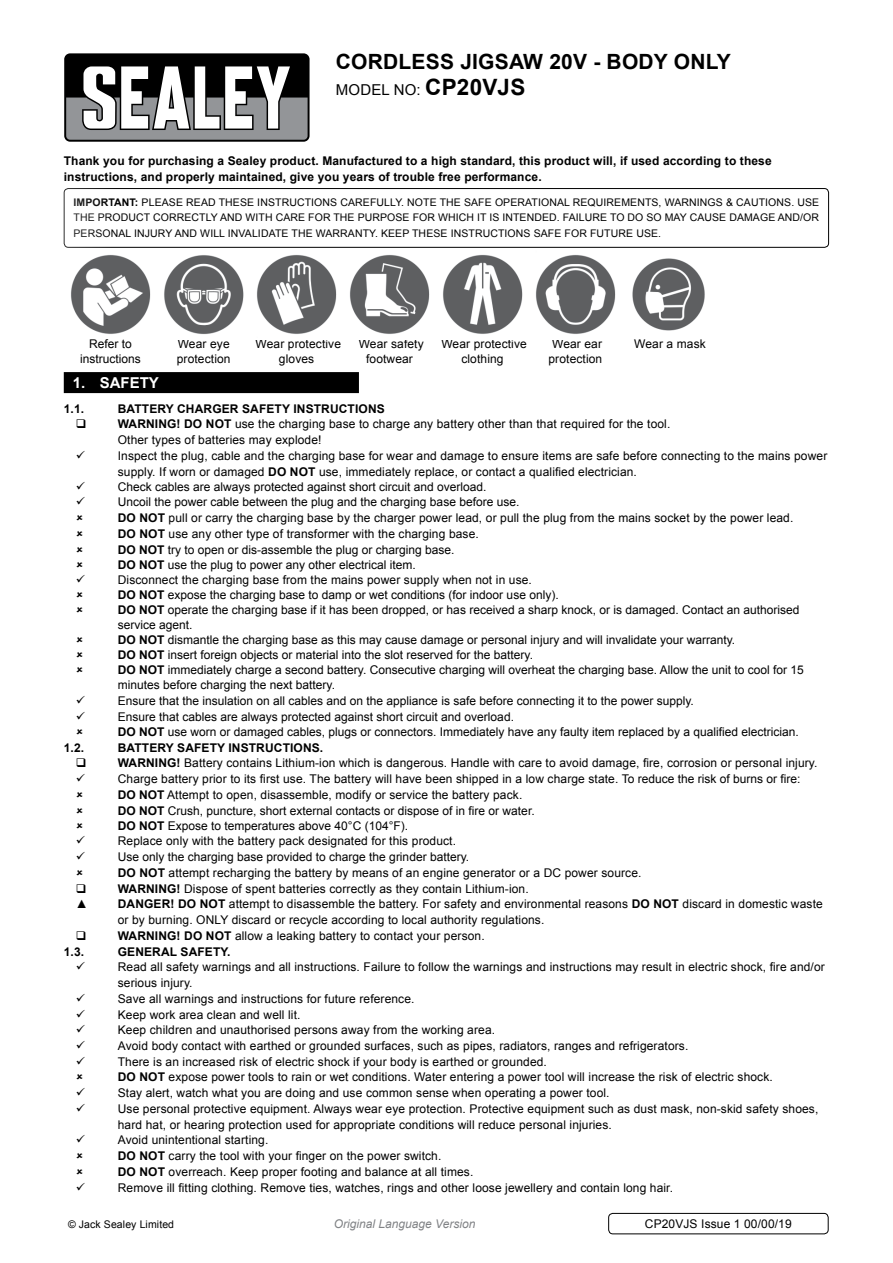
<style>
.page{position:relative;width:893px;height:1263px;background:#fff}
.page>*{position:absolute;margin:0;border:0;box-sizing:border-box;transform-origin:0 0}
.t1{font:700 21px "Arial";letter-spacing:.01em;color:#000}
.t2{font:15px "Arial";letter-spacing:.01em;color:#000}
.t3{font:700 15px "Arial";color:#fff}
.t4{font:12px/15.6px "Arial";letter-spacing:.01em;color:#000}
.t5{font:700 12px/15.8px "Arial";letter-spacing:.01em;color:#000}
.t6{font:italic 12px "Arial";color:#808285}
.t7{font:10.5px/15.8px "Arial";letter-spacing:.01em;color:#000;text-align:justify}
.s1{font-weight:700;font-size:22.5px}
.s2{font-weight:700}
</style>
<div class="page">
<div style="left:64px;top:53px;width:246px;height:89px;background:#000;border-radius:6px"></div>
<svg style="left:66px;top:66px;width:242px;height:74px"></svg>
<div style="left:64px;top:188px;width:765px;height:60px;border:1px solid #000;border-radius:4px"></div>
<div style="left:64px;top:372px;width:295px;height:21px;background:#000"></div>
<div style="left:608px;top:1213px;width:220px;height:21px;border:1px solid #000;border-radius:4px"></div>
<img style="left:71px;top:255px;width:80px;height:79px">
<img style="left:164px;top:255px;width:80px;height:79px">
<img style="left:257px;top:255px;width:80px;height:79px">
<img style="left:632px;top:258px;width:73px;height:73px">
<img style="left:536px;top:255px;width:80px;height:79px">
<img style="left:350px;top:255px;width:80px;height:79px">
<img style="left:443px;top:255px;width:80px;height:79px">
<h1 class="t1" style="left:336px;top:48px;width:396px">Cordless Jigsaw 20V - Body Only</h1>
<p class="t2" style="left:336px;top:80px;width:189px">Model no: <span class="s1">CP20VJS</span></p>
<p class="t5" style="left:64px;top:153px;width:709px">Thank you for purchasing a Sealey product. Manufactured to a high standard, this product will, if used according to these instructions, and properly maintained, give you years of trouble free performance.</p>
<p class="t7" style="left:74px;top:194px;width:747px"><span class="s2">IMPORTANT:</span> PLEASE READ THESE INSTRUCTIONS CAREFULLY. NOTE THE SAFE OPERATIONAL REQUIREMENTS, WARNINGS &amp; CAUTIONS. USE THE PRODUCT CORRECTLY AND WITH CARE FOR THE PURPOSE FOR WHICH IT IS INTENDED. FAILURE TO DO SO MAY CAUSE DAMAGE AND/OR PERSONAL INJURY AND WILL INVALIDATE THE WARRANTY. KEEP THESE INSTRUCTIONS SAFE FOR FUTURE USE.</p>
<p class="t4" style="left:80px;top:337px;width:62px;line-height:14.4px;text-align:center">Refer to instructions</p>
<p class="t4" style="left:177px;top:337px;width:55px;line-height:14.4px">Wear eye protection</p>
<p class="t4" style="left:256px;top:337px;width:87px;line-height:14.4px;text-align:center">Wear protective gloves</p>
<p class="t4" style="left:548px;top:337px;width:55px;line-height:14.4px">Wear ear protection</p>
<p class="t4" style="left:359px;top:337px;width:67px;line-height:14.4px;text-align:center">Wear safety footwear</p>
<p class="t4" style="left:441px;top:337px;width:87px;line-height:14.4px;text-align:center">Wear protective clothing</p>
<p class="t4" style="left:634px;top:336px;width:73px">Wear a mask</p>
<p class="t3" style="left:73px;top:373px;width:88px">1. Safety</p>
<p class="t5" style="left:64px;top:401px;width:22px">1.1.</p>
<p class="t5" style="left:118px;top:401px;width:268px">Battery Charger Safety Instructions<br>WARNING</p>
<p class="t4" style="left:177px;top:416px;width:495px"><span class="s2">! DO NOT</span> use the charging base to charge any battery other than that required for the tool.</p>
<p class="t4" style="left:64px;top:432px;width:33px">O</p>
<p class="t4" style="left:118px;top:432px;width:711px;text-indent:9px">ther types of batteries may explode!<br>Inspect the plug, cable and the charging base for wear and damage to ensure items are safe before connecting to the mains power supply. If worn or damaged <span class="s2">DO NOT</span> use, immediately replace, or contact a qualified electrician.<br>Check cables are always protected against short circuit and overload.<br>Uncoil the power cable between the plug and the charging base before use.<br><span class="s2">DO NOT</span> pull or carry the charging base by the charger power lead, or pull the plug from the mains socket by the power lead.<br><span class="s2">DO NOT</span> use any other type of transformer with the charging base.<br><span class="s2">DO NOT</span> try to open or dis-assemble the plug or charging base.<br><span class="s2">DO NOT</span> use the plug to power any other electrical item.</p>
<p class="t4" style="left:103px;top:572px;width:9px">D</p>
<p class="t4" style="left:118px;top:573px;width:688px;line-height:15.1px;text-indent:9px">isconnect the charging base from the mains power supply when not in use.<br><span class="s2">DO NOT</span> expose the charging base to damp or wet conditions (for indoor use only).<br><span class="s2">DO NOT</span> operate the charging base if it has been dropped, or has received a sharp knock, or is damaged. Contact an authorised service agent.<br><span class="s2">DO NOT</span> dismantle the charging base as this may cause damage or personal injury and will invalidate your warranty.<br><span class="s2">DO NOT</span> insert foreign objects or material into the slot reserved for the battery.<br><span class="s2">DO NOT</span> immediately charge a second battery. Consecutive charging will overheat the charging base. Allow the unit to cool for 15 minutes before charging the next battery.<br>Ensure that the insulation on all cables and on the appliance is safe before connecting it to the power supply.<br>Ensure that cables are always protected against short circuit and overload.<br><span class="s2">DO NOT</span> use worn or damaged cables, plugs or connectors. Immediately have any faulty item replaced by a qualified electrician.</p>
<p class="t5" style="left:64px;top:740px;width:22px">1.2.</p>
<p class="t5" style="left:118px;top:740px;width:207px">Battery safety instructions.<br>WARNING</p>
<p class="t4" style="left:118px;top:755px;width:701px;text-indent:59px"><span class="s2">!</span> Battery contains Lithium-ion which is dangerous. Handle with care to avoid damage, fire, corrosion or personal injury.<br>Charge battery prior to its first use. The battery will have been shipped in a low charge state. To reduce the risk of burns or fire:<br><span class="s2">DO NOT</span> Attempt to open, disassemble, modify or service the battery pack.<br><span class="s2">DO NOT</span> Crush, puncture, short external contacts or dispose of in fire or water.<br><span class="s2">DO NOT</span> Expose to temperatures above 40°C (104°F).<br>Replace only with the battery pack designated for this product.<br>Use only the charging base provided to charge the grinder battery.<br><span class="s2">DO NOT</span> attempt recharging the battery by means of an engine generator or a DC power source.<br><span class="s2">WARNING</span></p>
<p class="t4" style="left:177px;top:881px;width:354px"><span class="s2">!</span> Dispose of spent batteries correctly as they contain Lithium-ion.</p>
<p class="t4" style="left:76px;top:896px;width:13px">▲</p>
<p class="t5" style="left:118px;top:896px;width:10px">DANGER</p>
<p class="t4" style="left:118px;top:896px;width:706px;text-indent:53px"><span class="s2">! DO NOT</span> attempt to disassemble the battery. For safety and environmental reasons <span class="s2">DO NOT</span> discard in domestic waste or by burning. ONL</p>
<p class="t4" style="left:220px;top:912px;width:325px">Y discard or recycle according to local authority regulations.</p>
<p class="t5" style="left:118px;top:928px;width:10px">WARNING</p>
<p class="t4" style="left:177px;top:928px;width:310px"><span class="s2">! DO NOT</span> allow a leaking battery to contact your person.</p>
<p class="t5" style="left:64px;top:944px;width:22px">1.3.</p>
<p class="t5" style="left:118px;top:944px;width:114px">General Safety.</p>
<p class="t4" style="left:118px;top:959px;width:709px">Read all safety warnings and all instructions. Failure to follow the warnings and instructions may result in electric shock, fire and/or serious injury.<br>Save all warnings and instructions for future reference.<br>Keep work area clean and well lit.<br>Keep children and unauthorised persons away from the working area.<br>Avoid body contact with earthed or grounded surfaces, such as pipes, radiators, ranges and refrigerators.<br>There is an increased risk of electric shock if your body is earthed or grounded.<br><span class="s2">Do not</span> expose power tools to rain or wet conditions. Water entering a power tool will increase the risk of electric shock.<br>Stay alert, watch what you are doing and use common sense when operating a power tool.<br>Use personal protective equipment. Always wear eye protection. Protective equipment such as dust mask, non-skid safety shoes, hard hat, or hearing protection used for appropriate conditions will reduce personal injuries.<br>Avoid unintentional starting.<br><span class="s2">DO NOT</span> carry the tool with your finger on the power switch.<br><span class="s2">Do not</span> overreach. Keep proper footing and balance at all times.<br>Remove ill fitting clothing. Remove ties, watches, rings and other loose jewellery and contain long hair.</p>
<p class="t7" style="left:68px;top:1217px;width:108px">© Jack Sealey Limited</p>
<p class="t6" style="left:334px;top:1216px;width:143px">Original Language Version</p>
<p class="t4" style="left:645px;top:1216px;width:148px">CP20VJS Issue 1 00/00/19</p>
</div>
